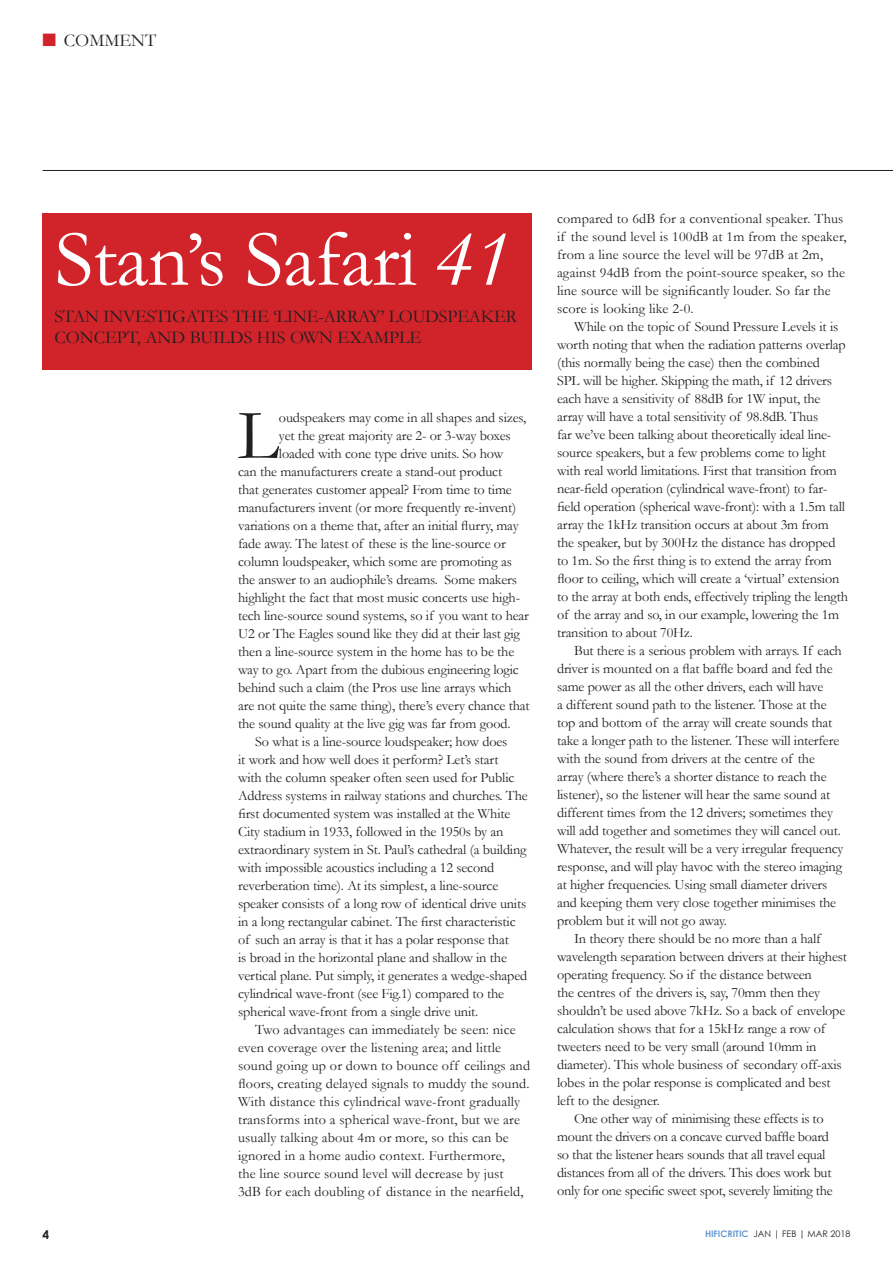
<style>
.page{position:relative;width:893px;height:1263px;background:#fff}
.page>*{position:absolute;margin:0;border:0;box-sizing:border-box;transform-origin:0 0}
.Body_text_AGP{font:81px "Garamond";letter-spacing:-.01em;color:#fff}
.Body_text_AGP-2{font:72px "Garamond";color:#231f20}
.Body_text_AGP-3{font:18px/21px "Garamond";letter-spacing:-.01em;color:#231f20}
.heading_3{font:18px "Garamond";color:#231f20}
.Body_text_AGP-4{font:14.25px/18px "Garamond";letter-spacing:-.01em;color:#231f20}
.Body_text_AGP-5{font:14.25px/18px "Garamond";letter-spacing:.01em;color:#231f20}
.t1{font:700 12px "Century Gothic";color:#231f20}
.t2{font:9px "Century Gothic";color:#231f20}
.s1{color:#d1232a}
.s2{font-style:italic}
.s3{font-weight:700;color:#669ace}
</style>
<div class="page">
<div style="left:43px;top:213px;width:488px;height:157px;background:#d1232a"></div>
<hr style="left:43px;top:170px;width:850px;height:1px;background:#231f20">
<p class="heading_3" style="left:43px;top:30px;width:115px"><span class="s1">■</span> COMMENT</p>
<p class="Body_text_AGP" style="left:55px;top:211px;width:457px">Stan’s Safari <span class="s2">41</span></p>
<p class="Body_text_AGP-3" style="left:54px;top:306px;width:464px">STAN INVESTIGATES THE ‘LINE-ARRAY’ LOUDSPEAKER<br>CONCEPT, AND BUILDS HIS OWN EXAMPLE</p>
<p class="Body_text_AGP-2" style="left:238px;top:392px;width:43px">L</p>
<p class="Body_text_AGP-4" style="left:279px;top:408px;width:249px">oudspeakers may come in all shapes and sizes,</p>
<p class="Body_text_AGP-4" style="left:279px;top:426px;width:233px">yet the great majority are 2- or 3-way boxes</p>
<p class="Body_text_AGP-4" style="left:279px;top:444px;width:226px">loaded with cone type drive units. So how</p>
<p class="Body_text_AGP-4" style="left:238px;top:462px;width:266px">can the manufacturers create a stand-out product</p>
<p class="Body_text_AGP-4" style="left:238px;top:480px;width:275px">that generates customer appeal? From time to time</p>
<p class="Body_text_AGP-4" style="left:238px;top:498px;width:280px">manufacturers invent (or more frequently re-invent)</p>
<p class="Body_text_AGP-4" style="left:238px;top:516px;width:282px">variations on a theme that, after an initial flurry, may</p>
<p class="Body_text_AGP-4" style="left:238px;top:534px;width:269px">fade away. The latest of these is the line-source or</p>
<p class="Body_text_AGP-4" style="left:238px;top:552px;width:275px">column loudspeaker, which some are promoting as</p>
<p class="Body_text_AGP-4" style="left:238px;top:570px;width:280px">the answer to an audiophile’s dreams. Some makers</p>
<p class="Body_text_AGP-4" style="left:238px;top:588px;width:284px">highlight the fact that most music concerts use high-</p>
<p class="Body_text_AGP-4" style="left:238px;top:606px;width:292px">tech line-source sound systems, so if you want to hear</p>
<p class="Body_text_AGP-4" style="left:238px;top:624px;width:283px">U2 or The Eagles sound like they did at their last gig</p>
<p class="Body_text_AGP-4" style="left:238px;top:642px;width:278px">then a line-source system in the home has to be the</p>
<p class="Body_text_AGP-4" style="left:238px;top:660px;width:282px">way to go. Apart from the dubious engineering logic</p>
<p class="Body_text_AGP-4" style="left:238px;top:678px;width:275px">behind such a claim (the Pros use line arrays which</p>
<p class="Body_text_AGP-4" style="left:238px;top:696px;width:293px">are not quite the same thing), there’s every chance that</p>
<p class="Body_text_AGP-4" style="left:238px;top:714px;width:274px">the sound quality at the live gig was far from good.</p>
<p class="Body_text_AGP-4" style="left:238px;top:732px;width:291px;text-indent:17px">So what is a line-source loudspeaker; how does<br>it work and how well does it perform? Let’s start<br>with the column speaker often seen used for Public Address systems in railway stations and churches. The first documented system was installed at the White City stadium in 1933, followed in the 1950s by an extraordinary system in St. Paul’s cathedral (a building with impossible acoustics including a 12 second reverberation time). At its simplest, a line-source speaker consists of a long row of identical drive units in a long rectangular cabinet. The first characteristic of such an array is that it has a polar response that<br>is broad in the horizontal plane and shallow in the vertical plane. Put simply, it generates a wedge-shaped cylindrical wave-front (see Fig.1) compared to the spherical wave-front from a single drive unit.</p>
<p class="Body_text_AGP-5" style="left:238px;top:1020px;width:294px;text-indent:17px">Two advantages can immediately be seen: nice even coverage over the listening area; and little sound going up or down to bounce off ceilings and floors, creating delayed signals to muddy the sound.<br>With distance this cylindrical wave-front gradually transforms into a spherical wave-front, but we are usually talking about 4m or more, so this can be ignored in a home audio context. Furthermore,<br>the line source sound level will decrease by just 3dB for each doubling of distance in the nearfield,</p>
<p class="Body_text_AGP-5" style="left:557px;top:209px;width:291px">compared to 6dB for a conventional speaker. Thus if the sound level is 100dB at 1m from the speaker, from a line source the level will be 97dB at 2m, against 94dB from the point-source speaker, so the line source will be significantly louder. So far the score is looking like 2-0.</p>
<p class="Body_text_AGP-4" style="left:557px;top:317px;width:293px;text-indent:17px">While on the topic of Sound Pressure Levels it is worth noting that when the radiation patterns overlap (this normally being the case) then the combined<br>SPL will be higher. Skipping the math, if 12 drivers each have a sensitivity of 88dB for 1W input, the array will have a total sensitivity of 98.8dB. Thus<br>far we’ve been talking about theoretically ideal line&shy;source speakers, but a few problems come to light with real world limitations. First that transition from near-field operation (cylindrical wave-front) to far&shy;field operation (spherical wave-front): with a 1.5m tall array the 1kHz transition occurs at about 3m from the speaker, but by 300Hz the distance has dropped to 1m. So the first thing is to extend the array from floor to ceiling, which will create a ‘virtual’ extension to the array at both ends, effectively tripling the length of the array and so, in our example, lowering the 1m transition to about 70Hz.</p>
<p class="Body_text_AGP-4" style="left:557px;top:641px;width:288px;text-indent:17px">But there is a serious problem with arrays. If each driver is mounted on a flat baffle board and fed the same power as all the other drivers, each will have<br>a different sound path to the listener. Those at the top and bottom of the array will create sounds that take a longer path to the listener. These will interfere with the sound from drivers at the centre of the array (where there’s a shorter distance to reach the listener), so the listener will hear the same sound at different times from the 12 drivers; sometimes they will add together and sometimes they will cancel out.<br>Whatever, the result will be a very irregular frequency response, and will play havoc with the stereo imaging at higher frequencies. Using small diameter drivers and keeping them very close together minimises the problem but it will not go away.</p>
<p class="Body_text_AGP-4" style="left:557px;top:929px;width:292px;text-indent:17px">In theory there should be no more than a half wavelength separation between drivers at their highest operating frequency. So if the distance between<br>the centres of the drivers is, say, 70mm then they shouldn’t be used above 7kHz. So a back of envelope calculation shows that for a 15kHz range a row of tweeters need to be very small (around 10mm in diameter). This whole business of secondary off-axis lobes in the polar response is complicated and best left to the designer.</p>
<p class="Body_text_AGP-4" style="left:557px;top:1109px;width:277px;text-align:center">One other way of minimising these effects is to mount the drivers on a concave curved baffle board so that the listener hears sounds that all travel equal distances from all of the drivers. This does work but only for one specific sweet spot, severely limiting the</p>
<p class="t1" style="left:43px;top:1227px;width:8px">4</p>
<p class="t2" style="left:705px;top:1228px;width:147px"><span class="s3">HIFICRITIC</span> JAN | FEB | MAR 2018</p>
</div>
